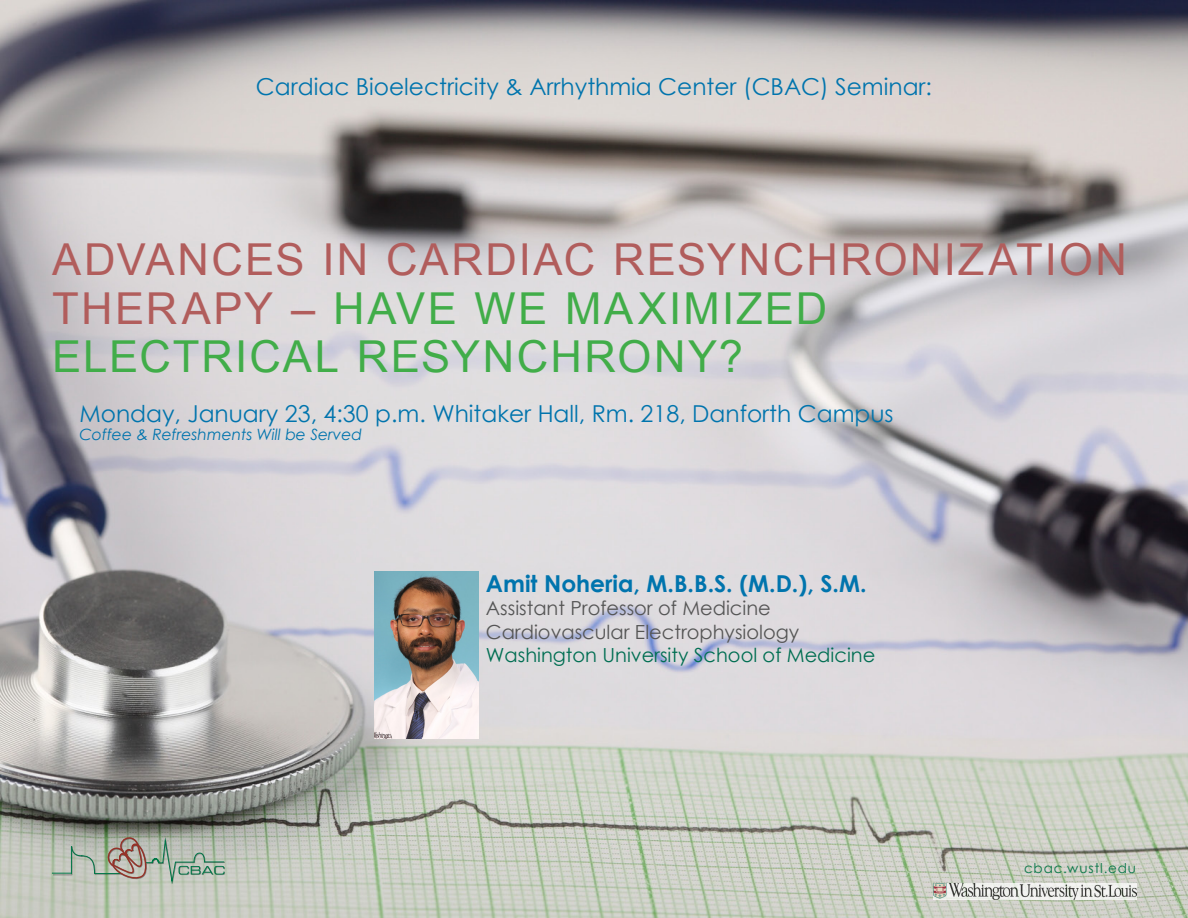
<style>
.page{position:relative;width:1188px;height:918px;background:#fff}
.page>*{position:absolute;margin:0;border:0;box-sizing:border-box;transform-origin:0 0}
.t1{font:44.1px/48.9px "Arial";letter-spacing:.05em;color:#b15d5c}
.t2{font:23.25px "Century Gothic";color:#0074ad}
.t3{font:700 23.25px "Century Gothic";color:#0074ad}
.t4{font:19.35px/23.2px "Century Gothic";color:#555}
.t5{font:19.35px "Century Gothic";color:#006e52}
.t6{font:italic 15.6px "Century Gothic";color:#0074ad}
.t7{font:13.65px "Century Gothic";letter-spacing:.065em;color:#087749}
.s1{color:#41ad49}
</style>
<div class="page">
<img style="left:0;top:0;width:1188px;height:918px">
<img style="left:374px;top:572px;width:104px;height:167px">
<img style="left:933px;top:883px;width:203px;height:16px">
<svg style="left:52px;top:835px;width:173px;height:57px;background:#afb6a9"></svg>
<p class="t2" style="left:256px;top:71px;width:678px">Cardiac Bioelectricity &amp; Arrhythmia Center (CBAC) Seminar:</p>
<h1 class="t1" style="left:52px;top:235px;width:1076px">ADVANCES IN CARDIAC RESYNCHRONIZATION<br>THERAPY – <span class="s1">HAVE WE MAXIMIZED<br>ELECTRICAL RESYNCHRONY?</span></h1>
<p class="t2" style="left:79px;top:397px;width:816px">Monday, January 23, 4:30 p.m. Whitaker Hall, Rm. 218, Danforth Campus</p>
<p class="t6" style="left:79px;top:424px;width:284px">Coffee &amp; Refreshments Will be Served</p>
<p class="t3" style="left:486px;top:566px;width:382px">Amit Noheria, M.B.B.S. (M.D.), S.M.</p>
<p class="t4" style="left:486px;top:596px;width:315px">Assistant Professor of Medicine<br>Cardiovascular Electrophysiology</p>
<p class="t5" style="left:486px;top:641px;width:391px">Washington University School of Medicine</p>
<p class="t7" style="left:1024px;top:859px;width:114px">cbac.wustl.edu</p>
</div>
